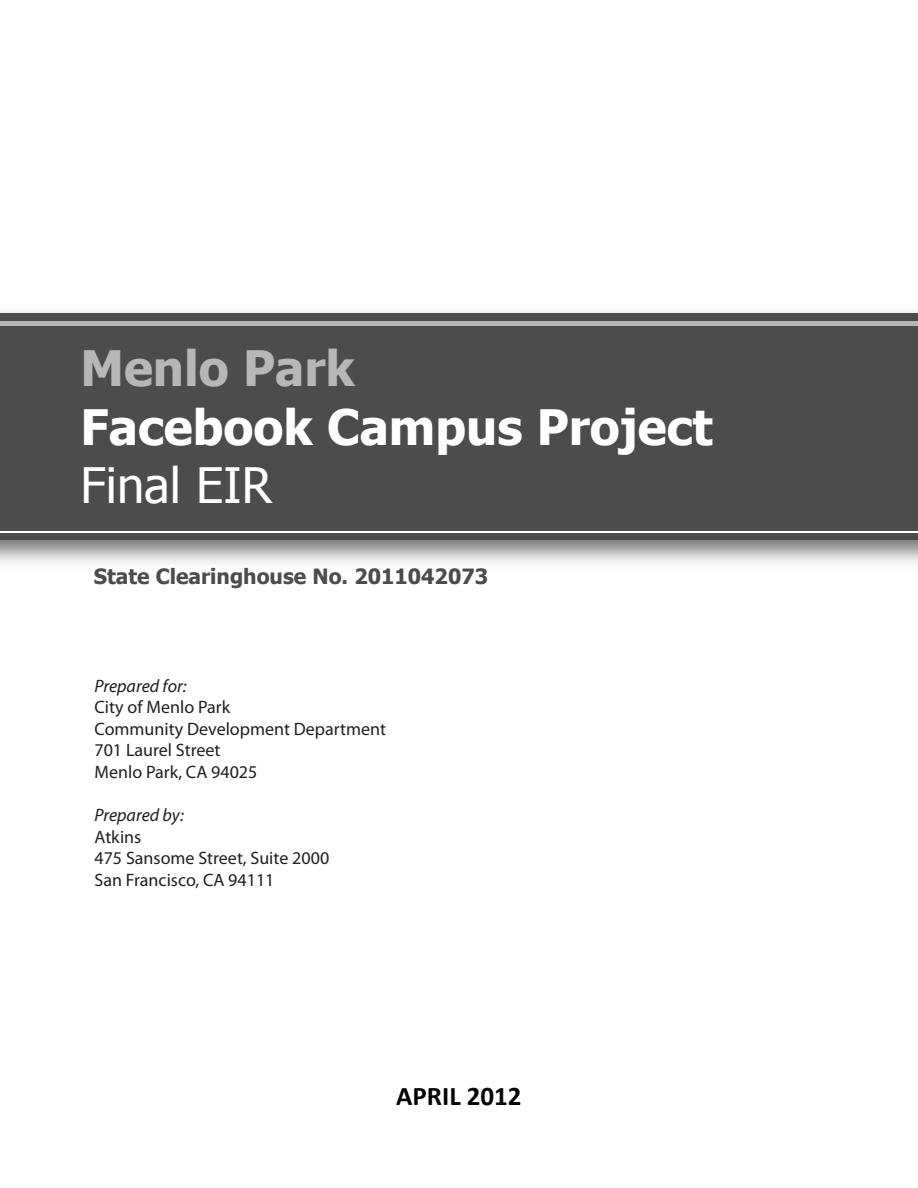
<style>
.page{position:relative;width:918px;height:1188px;background:#fff}
.page>*{position:absolute;margin:0;border:0;box-sizing:border-box;transform-origin:0 0}
.t1{font:700 48.75px "Tahoma";color:#fff}
.t2{font:700 48.75px "Tahoma";color:#b7b7b8}
.t3{font:48.75px "Tahoma";color:#fff}
.t4{font:700 27px "Calibri";color:#040505}
.t5{font:700 21px "Tahoma";color:#4c4c4e}
.t6{font:18px/21.6px "Myriad Pro";color:#231f20}
.t7{font:italic 18px "Myriad Pro";color:#231f20}
</style>
<div class="page">
<img style="left:0;top:312px;width:918px;height:2px">
<div style="left:0;top:314px;width:918px;height:226px;background:#4c4c4e"></div>
<hr style="left:0;top:321px;width:918px;height:4px;background:#b7b7b8">
<hr style="left:0;top:531px;width:918px;height:1px;background:#fff">
<h1 class="t2" style="left:81px;top:334px;width:276px">Menlo Park</h1>
<h1 class="t1" style="left:81px;top:393px;width:634px">Facebook Campus Project</h1>
<h1 class="t3" style="left:81px;top:453px;width:193px">Final EIR</h1>
<p class="t5" style="left:94px;top:562px;width:396px">State Clearinghouse No. 2011042073</p>
<p class="t7" style="left:94px;top:674px;width:94px">Prepared for:</p>
<p class="t6" style="left:94px;top:696px;width:293px">City of Menlo Park<br>Community Development Department<br>701 Laurel Street<br>Menlo Park, CA 94025</p>
<p class="t7" style="left:94px;top:804px;width:91px">Prepared by:</p>
<p class="t6" style="left:94px;top:826px;width:236px">Atkins<br>475 Sansome Street, Suite 2000<br>San Francisco, CA 94111</p>
<h2 class="t4" style="left:396px;top:1079px;width:127px">APRIL 2012</h2>
</div>
